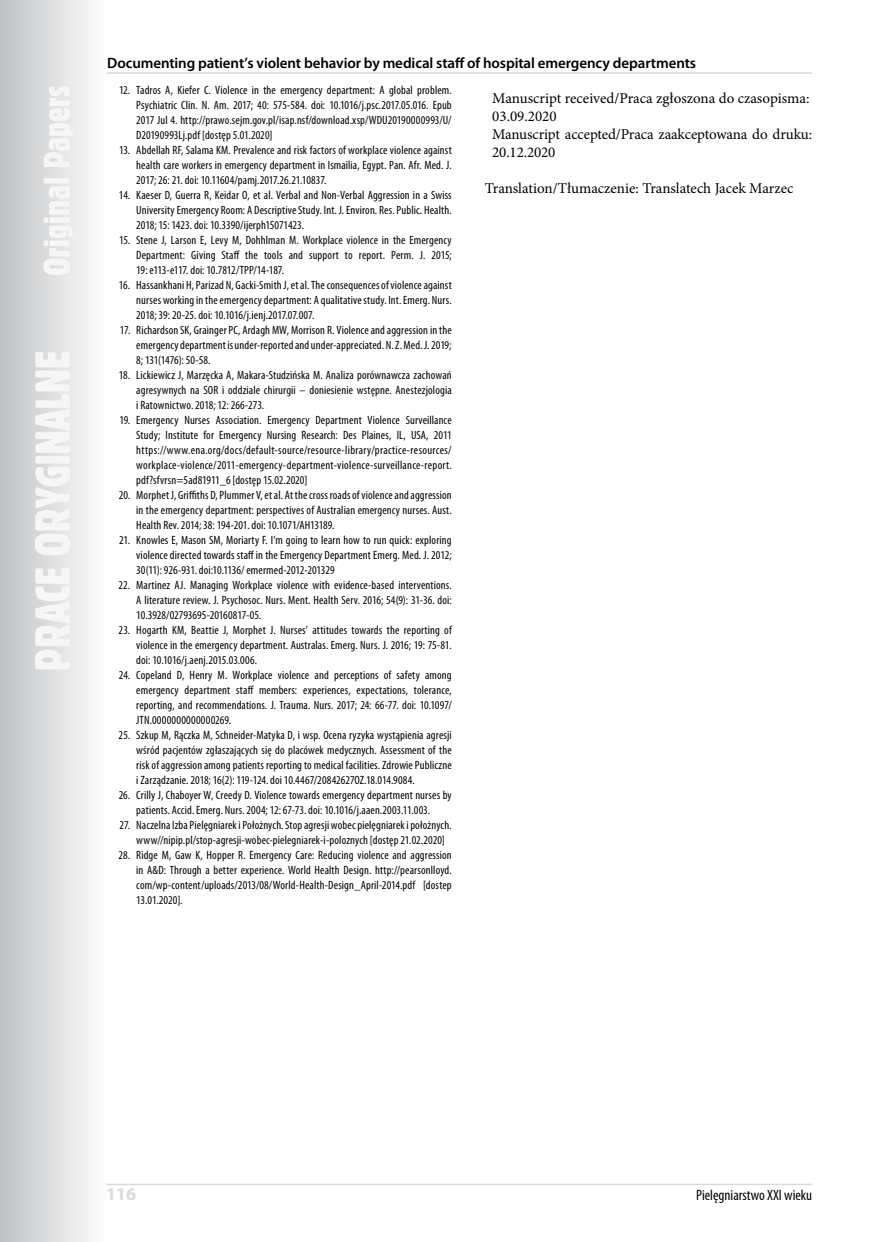
<style>
.page{position:relative;width:876px;height:1242px;background:#fff}
.page>*{position:absolute;margin:0;border:0;box-sizing:border-box;transform-origin:0 0}
.t1{font:700 18px "Myriad Pro";color:#d9dadb}
.t2{font:15px/18px "Minion Pro";letter-spacing:-.005em;color:#000}
.t3{font:600 15px "Myriad Pro";letter-spacing:-.005em;color:#000}
.t4{font:condensed 15px "Myriad Pro";color:#000}
.t5{font:condensed 12px/15px "Myriad Pro";letter-spacing:.01em;color:#000;text-align:justify}
</style>
<div class="page">
<svg style="left:0;top:0;width:90px;height:1242px;background:#d8d9da"></svg>
<svg style="left:35px;top:86px;width:38px;height:583px"></svg>
<hr style="left:106px;top:1183px;width:706px;height:2px;background:#d9dadb">
<hr style="left:107px;top:72px;width:705px;height:2px;background:#d9dadb">
<p class="t3" style="left:107px;top:53px;width:591px">Documenting patient’s violent behavior by medical staff of hospital emergency departments</p>
<p class="t5" style="left:136px;top:82px;width:317px;text-indent:-17px">12. Tadros A, Kiefer C. Violence in the emergency department: A global problem.<br>Psychiatric Clin. N. Am. 2017; 40: 575-584. doi: 10.1016/j.psc.2017.05.016. Epub 2017 Jul 4. http://prawo.sejm.gov.pl/isap.nsf/download.xsp/WDU20190000993/U/ D20190993Lj.pdf [dostęp 5.01.2020]</p>
<p class="t5" style="left:136px;top:142px;width:317px;text-indent:-17px">13. Abdellah RF, Salama KM. Prevalence and risk factors of workplace violence against health care workers in emergency department in Ismailia, Egypt. Pan. Afr. Med. J.<br>2017; 26: 21. doi: 10.11604/pamj.2017.26.21.10837.</p>
<p class="t5" style="left:136px;top:187px;width:317px;text-indent:-17px">14. Kaeser D, Guerra R, Keidar O, et al. Verbal and Non-Verbal Aggression in a Swiss University Emergency Room: A Descriptive Study. Int. J. Environ. Res. Public. Health.<br>2018; 15: 1423. doi: 10.3390/ijerph15071423.</p>
<p class="t5" style="left:136px;top:232px;width:317px;text-indent:-17px">15. Stene J, Larson E, Levy M, Dohhlman M. Workplace violence in the Emergency Department: Giving Staff the tools and support to report. Perm. J. 2015; 19: e113-e117. doi: 10.7812/TPP/14-187.</p>
<p class="t5" style="left:136px;top:277px;width:317px;text-indent:-17px">16. Hassankhani H, Parizad N, Gacki-Smith J, et al. The consequences of violence against nurses working in the emergency department: A qualitative study. Int. Emerg. Nurs.<br>2018; 39: 20-25. doi: 10.1016/j.ienj.2017.07.007.</p>
<p class="t5" style="left:136px;top:322px;width:317px;text-indent:-16px">17. Richardson SK, Grainger PC, Ardagh MW, Morrison R. Violence and aggression in the emergency department is under-reported and under-appreciated. N. Z. Med. J. 2019; 8; 131(1476): 50-58.</p>
<p class="t5" style="left:136px;top:367px;width:317px;text-indent:-17px">18. Lickiewicz J, Marzęcka A, Makara-Studzińska M. Analiza porównawcza zachowań agresywnych na SOR i oddziale chirurgii – doniesienie wstępne. Anestezjologia i Ratownictwo. 2018; 12: 266-273.</p>
<p class="t5" style="left:136px;top:412px;width:317px;text-indent:-17px">19. Emergency Nurses Association. Emergency Department Violence Surveillance Study; Institute for Emergency Nursing Research: Des Plaines, IL, USA, 2011 https://www.ena.org/docs/default-source/resource-library/practice-resources/ workplace-violence/2011-emergency-department-violence-surveillance-report. pdf?sfvrsn=5ad81911_6 [dostęp 15.02.2020]</p>
<p class="t5" style="left:136px;top:487px;width:317px;text-indent:-18px">20. Morphet J, Griffiths D, Plummer V, et al. At the cross roads of violence and aggression in the emergency department: perspectives of Australian emergency nurses. Aust.<br>Health Rev. 2014; 38: 194-201. doi: 10.1071/AH13189.</p>
<p class="t5" style="left:136px;top:532px;width:317px;text-indent:-17px">21. Knowles E, Mason SM, Moriarty F. I’m going to learn how to run quick: exploring violence directed towards staff in the Emergency Department Emerg. Med. J. 2012; 30(11): 926-931. doi:10.1136/ emermed-2012-201329</p>
<p class="t5" style="left:136px;top:577px;width:317px;text-indent:-18px">22. Martinez AJ. Managing Workplace violence with evidence-based interventions.<br>A literature review. J. Psychosoc. Nurs. Ment. Health Serv. 2016; 54(9): 31-36. doi:<br>10.3928/02793695-20160817-05.</p>
<p class="t5" style="left:136px;top:622px;width:317px;text-indent:-18px">23. Hogarth KM, Beattie J, Morphet J. Nurses’ attitudes towards the reporting of violence in the emergency department. Australas. Emerg. Nurs. J. 2016; 19: 75-81. doi: 10.1016/j.aenj.2015.03.006.</p>
<p class="t5" style="left:136px;top:667px;width:317px;text-indent:-17px">24. Copeland D, Henry M. Workplace violence and perceptions of safety among emergency department staff members: experiences, expectations, tolerance, reporting, and recommendations. J. Trauma. Nurs. 2017; 24: 66-77. doi: 10.1097/ JTN.0000000000000269.</p>
<p class="t5" style="left:136px;top:727px;width:317px;text-indent:-18px">25. Szkup M, Rączka M, Schneider-Matyka D, i wsp. Ocena ryzyka wystąpienia agresji wśród pacjentów zgłaszających się do placówek medycznych. Assessment of the risk of aggression among patients reporting to medical facilities. Zdrowie Publiczne i Zarządzanie. 2018; 16(2): 119-124. doi 10.4467/20842627OZ.18.014.9084.</p>
<p class="t5" style="left:119px;top:787px;width:334px;text-align:center">26. Crilly J, Chaboyer W, Creedy D. Violence towards emergency department nurses by patients. Accid. Emerg. Nurs. 2004; 12: 67-73. doi: 10.1016/j.aaen.2003.11.003.</p>
<p class="t5" style="left:136px;top:817px;width:317px;text-indent:-17px">27. Naczelna Izba Pielęgniarek i Położnych. Stop agresji wobec pielęgniarek i położnych. www//nipip.pl/stop-agresji-wobec-pielegniarek-i-poloznych [dostęp 21.02.2020]</p>
<p class="t5" style="left:136px;top:847px;width:317px;text-indent:-18px">28. Ridge M, Gaw K, Hopper R. Emergency Care: Reducing violence and aggression in A&amp;D: Through a better experience. World Health Design. http://pearsonlloyd. com/wp-content/uploads/2013/08/World-Health-Design_April-2014.pdf [dostep 13.01.2020].</p>
<p class="t2" style="left:492px;top:89px;width:321px">Manuscript received/Praca zgłoszona do czasopisma:<br>03.09.2020<br>Manuscript accepted/Praca zaakceptowana do druku:<br>20.12.2020</p>
<p class="t2" style="left:485px;top:179px;width:310px">Translation/Tłumaczenie: Translatech Jacek Marzec</p>
<h1 class="t1" style="left:106px;top:1182px;width:31px">116</h1>
<p class="t4" style="left:696px;top:1186px;width:118px">Pielęgniarstwo XXI wieku</p>
</div>
